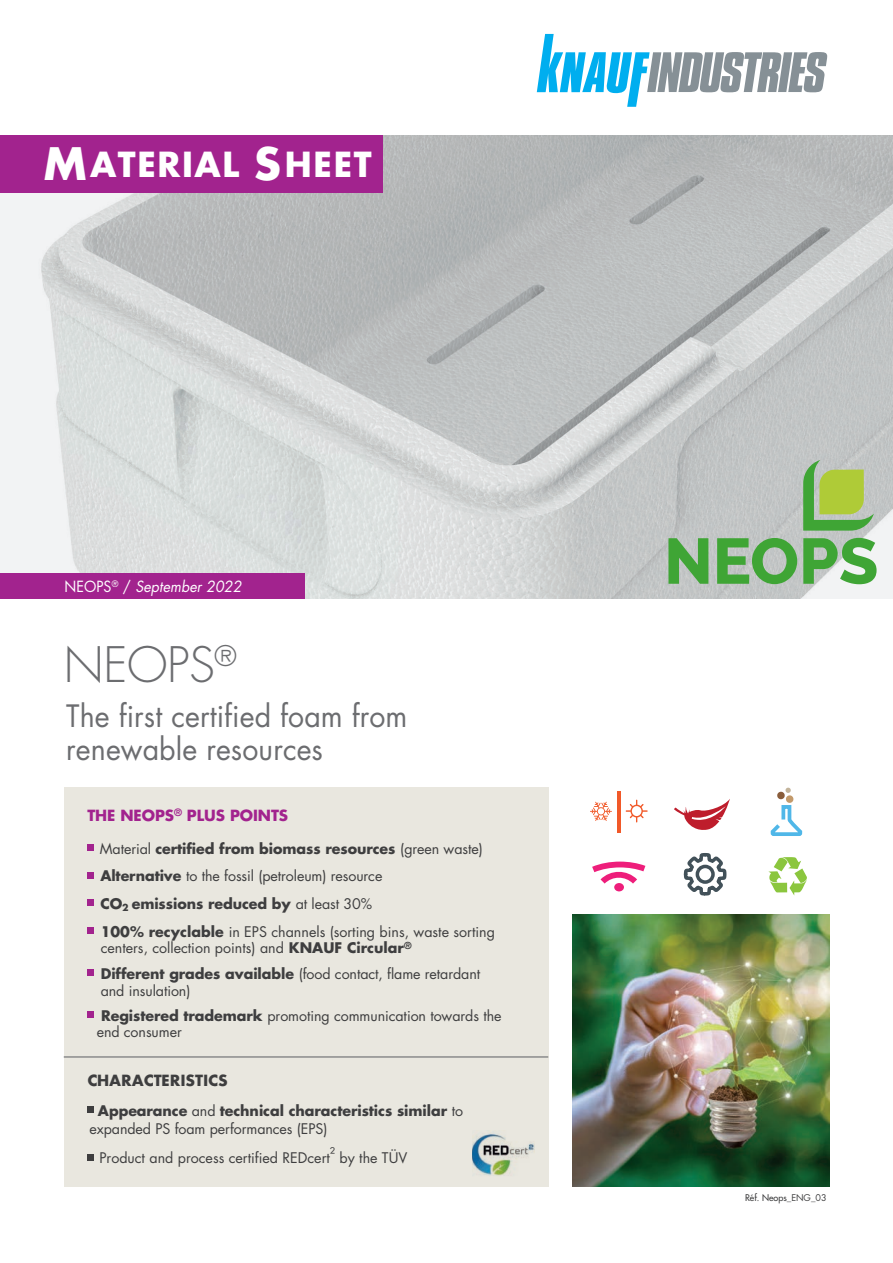
<style>
.page{position:relative;width:893px;height:1263px;background:#fff}
.page>*{position:absolute;margin:0;border:0;box-sizing:border-box;transform-origin:0 0}
._01_Titel_26_32_bold{font:300 47.55px "Futura";letter-spacing:-.01em;color:#6c6d70}
._01_Titel_26_32_bold-2{font:700 33.6px "Futura Std";letter-spacing:.05em;color:#fff}
._01_Titel_26_32_bold-3{font:30px/33px "Futura Std";letter-spacing:.005em;color:#6c6d70;scale:.95 1}
.t1{font:italic 15px "Futura Std";letter-spacing:.005em;color:#fff;scale:.95 1}
._01_Titel_26_32_bold-4{font:700 15px "Futura Std";letter-spacing:-.005em;color:#a2238e}
._01_Titel_26_32_bold-5{font:700 15px "Futura";letter-spacing:-.005em;color:#3e3e3f}
._01_Titel_26_32_bold-6{font:14.25px/27.6px "Futura Std";letter-spacing:-.005em;color:#3e3e3f}
._01_Titel_26_32_bold-7{font:700 14.25px/17.9px "Futura Std";letter-spacing:-.005em;color:#3e3e3f}
.t2{font:9px "Futura";color:#3e3e3f}
.s1{font-size:43.5px}
.s2{font-family:"Futura";font-style:normal}
.s3{font-weight:700}
.s4{font-family:"Futura Std"}
.s5{font-weight:400}
</style>
<div class="page">
<div style="left:64px;top:787px;width:484px;height:399px;background:#e9e7df"></div>
<svg style="left:537px;top:34px;width:290px;height:73px"></svg>
<img style="left:3px;top:135px;width:890px;height:463px">
<div style="left:0;top:573px;width:304px;height:25px;background:#a2238e"></div>
<div style="left:87px;top:844px;width:7px;height:7px;background:#a2238e"></div>
<div style="left:87px;top:872px;width:7px;height:7px;background:#a2238e"></div>
<div style="left:87px;top:899px;width:7px;height:7px;background:#a2238e"></div>
<div style="left:87px;top:927px;width:7px;height:7px;background:#a2238e"></div>
<div style="left:87px;top:969px;width:7px;height:7px;background:#a2238e"></div>
<div style="left:87px;top:1011px;width:7px;height:6px;background:#a2238e"></div>
<div style="left:87px;top:1107px;width:7px;height:6px;background:#3e3e3f"></div>
<div style="left:87px;top:1154px;width:7px;height:7px;background:#3e3e3f"></div>
<hr style="left:64px;top:1056px;width:484px;height:1px;background:#6c6d70">
<div style="left:0;top:135px;width:383px;height:57px;background:#a2238e"></div>
<svg style="left:803px;top:460px;width:71px;height:71px;background:#9abf6c"></svg>
<svg style="left:668px;top:538px;width:208px;height:46px;background:#7cb778"></svg>
<img style="left:472px;top:1131px;width:62px;height:45px">
<img style="left:572px;top:915px;width:257px;height:271px">
<div style="left:614px;top:883px;width:10px;height:8px;background:#ee1e7b;border-radius:50%"></div>
<svg style="left:592px;top:861px;width:53px;height:22px"></svg>
<svg style="left:683px;top:853px;width:44px;height:43px"></svg>
<hr style="left:617px;top:791px;width:3px;height:41px;background:#f15929">
<svg style="left:626px;top:800px;width:22px;height:22px"></svg>
<svg style="left:590px;top:802px;width:22px;height:19px"></svg>
<svg style="left:674px;top:799px;width:56px;height:31px"></svg>
<svg style="left:770px;top:787px;width:33px;height:49px"></svg>
<svg style="left:768px;top:857px;width:39px;height:38px"></svg>
<p class="_01_Titel_26_32_bold-2" style="left:44px;top:142px;width:329px"><span class="s1">M</span>ATERIAL <span class="s1">S</span>HEET</p>
<p class="t1" style="left:64px;top:577px;width:188px"><span class="s2">NEOPS</span><sup>®</sup> <span class="s2">/</span> September 2022</p>
<p class="_01_Titel_26_32_bold" style="left:64px;top:635px;width:175px">NEOPS<sup>®</sup></p>
<p class="_01_Titel_26_32_bold-3" style="left:66px;top:700px;width:361px">The first certified foam from renewable resources</p>
<p class="_01_Titel_26_32_bold-4" style="left:87px;top:805px;width:202px">THE NEOPS<sup>®</sup> PLUS POINTS</p>
<p class="_01_Titel_26_32_bold-6" style="left:100px;top:835px;width:397px">Material <span class="s3">certified from biomass resources</span> (green waste)<br><span class="s3">Alternative</span> to the fossil (petroleum) resource<br><span class="s3">CO</span><sub>2</sub> <span class="s3">emissions reduced by</span> at least 30%<br><span class="s3">100% recyclable</span> in EPS channels (sorting bins, waste sorting</p>
<p class="_01_Titel_26_32_bold-6" style="left:101px;top:935px;width:381px;line-height:25.8px">centers, collection points) and <span class="s3">KNAUF Circular</span><sup>®<br></sup><span class="s3">Different grades available</span> (food contact, flame retardant</p>
<p class="_01_Titel_26_32_bold-6" style="left:101px;top:978px;width:402px;line-height:24.8px">and insulation)<br><span class="s3">Registered trademark</span> promoting communication towards the</p>
<p class="_01_Titel_26_32_bold-6" style="left:97px;top:1018px;width:87px">end consumer</p>
<p class="_01_Titel_26_32_bold-5" style="left:87px;top:1069px;width:142px">C<span class="s4">H</span>ARACT<span class="s4">E</span>RISTI<span class="s4">C</span>S</p>
<p class="_01_Titel_26_32_bold-7" style="left:89px;top:1101px;width:375px;text-indent:9px">Appearance <span class="s5">and</span> technical characteristics similar <span class="s5">to expanded PS foam performances (EPS)</span></p>
<p class="_01_Titel_26_32_bold-6" style="left:99px;top:1144px;width:309px">Product and process certified REDcert² by the TÜV</p>
<p class="t2" style="left:745px;top:1192px;width:83px">Réf. Neops<span class="s4">_ENG_03</span></p>
</div>
